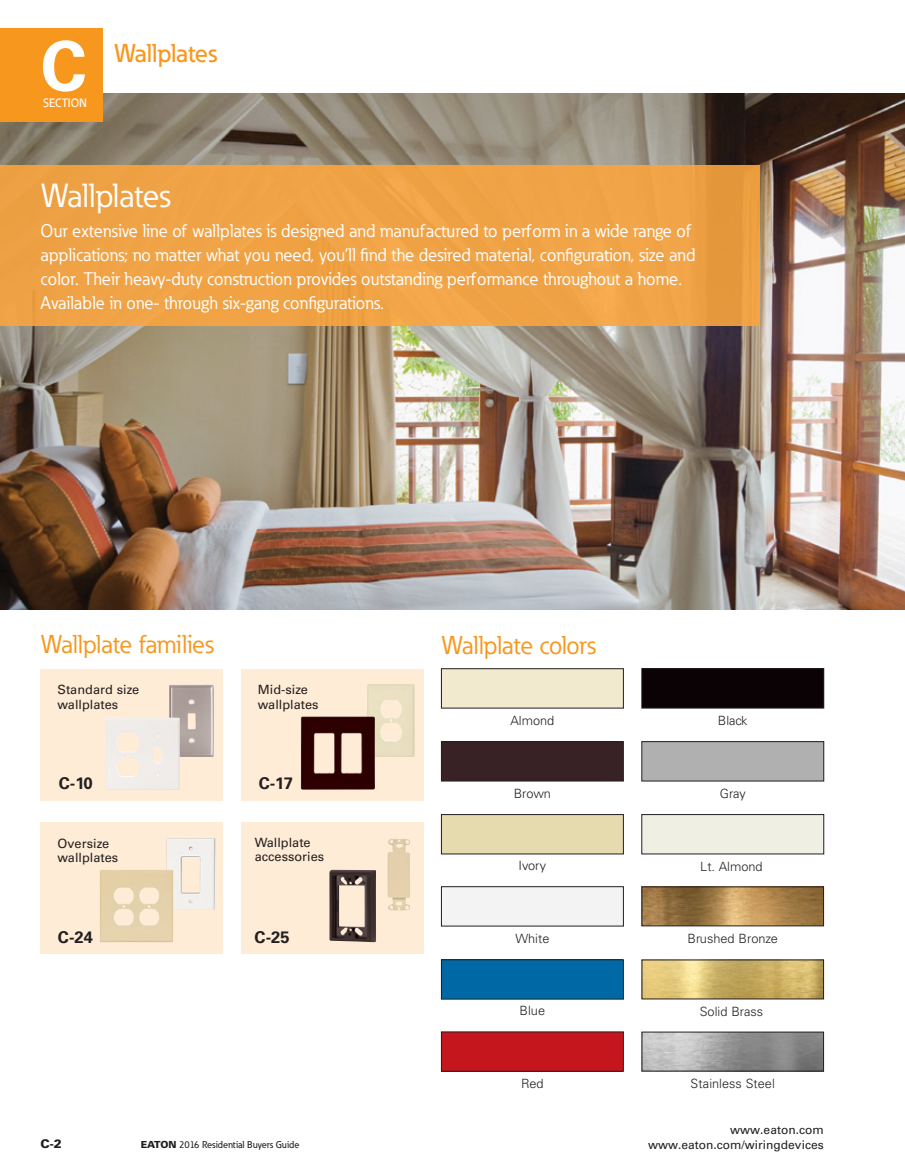
<style>
.page{position:relative;width:905px;height:1175px;background:#fff}
.page>*{position:absolute;margin:0;border:0;box-sizing:border-box;transform-origin:0 0}
.t1{font:700 69px "Univers LT Std";color:#fff}
.t2{font:33px "Eaton";letter-spacing:-.01em;color:#fff}
.t3{font:25.5px "Eaton";letter-spacing:-.005em;color:#f8971d}
.t4{font:500 25.5px "Eaton";color:#f8971d}
.t5{font:18px/24px "Eaton";color:#fff}
.t6{font:700 16.5px "Univers LT Std";letter-spacing:-.015em;color:#231f20}
.t7{font:300 12.75px "Univers LT Std";color:#231f20}
.t8{font:12.75px/14.2px "Univers LT Std";color:#231f20}
.t9{font:12px "Univers LT Std";color:#231f20}
.t10{font:500 12px "Eaton";color:#fff}
.t11{font:900 12px "Univers LT Std";color:#231f20}
.t12{font:500 9.75px "Eaton";color:#231f20}
.s1{font-family:"Univers LT Std";font-weight:900}
</style>
<div class="page">
<img style="left:0;top:94px;width:904px;height:515px">
<div style="left:40px;top:669px;width:183px;height:131px;background:#ffecd6"></div>
<div style="left:241px;top:669px;width:182px;height:131px;background:#ffecd6"></div>
<div style="left:40px;top:822px;width:183px;height:131px;background:#ffecd6"></div>
<div style="left:241px;top:822px;width:182px;height:131px;background:#ffecd6"></div>
<div style="left:641px;top:741px;width:182px;height:40px;background:#b1b0b1"></div>
<div style="left:641px;top:741px;width:183px;height:40px;border:1px solid #231f20"></div>
<div style="left:441px;top:741px;width:182px;height:40px;background:#382225"></div>
<div style="left:441px;top:741px;width:182px;height:40px;border:1px solid #231f20"></div>
<div style="left:441px;top:814px;width:182px;height:40px;background:#e6daaf"></div>
<div style="left:441px;top:814px;width:182px;height:40px;border:1px solid #231f20"></div>
<div style="left:441px;top:886px;width:182px;height:40px;background:#f4f3f3"></div>
<div style="left:441px;top:886px;width:182px;height:40px;border:1px solid #231f20"></div>
<div style="left:441px;top:668px;width:182px;height:40px;background:#f1eacf"></div>
<div style="left:441px;top:668px;width:182px;height:40px;border:1px solid #231f20"></div>
<div style="left:641px;top:668px;width:182px;height:40px;background:#0a0204"></div>
<div style="left:641px;top:668px;width:183px;height:40px;border:1px solid #231f20"></div>
<div style="left:641px;top:814px;width:182px;height:40px;background:#f0efe3"></div>
<div style="left:641px;top:814px;width:183px;height:40px;border:1px solid #231f20"></div>
<img style="left:643px;top:888px;width:178px;height:36px">
<div style="left:641px;top:886px;width:182px;height:40px;border:1px solid #231f20"></div>
<div style="left:441px;top:959px;width:182px;height:40px;background:#0069a5"></div>
<div style="left:441px;top:959px;width:182px;height:40px;border:1px solid #231f20"></div>
<div style="left:441px;top:1031px;width:182px;height:40px;background:#c4161c"></div>
<img style="left:643px;top:961px;width:178px;height:36px">
<img style="left:643px;top:1033px;width:178px;height:36px">
<div style="left:641px;top:1031px;width:182px;height:40px;border:1px solid #231f20"></div>
<img style="left:169px;top:684px;width:45px;height:73px">
<img style="left:105px;top:717px;width:75px;height:73px">
<img style="left:367px;top:684px;width:47px;height:73px">
<img style="left:301px;top:716px;width:74px;height:74px">
<img style="left:166px;top:838px;width:50px;height:72px">
<img style="left:100px;top:869px;width:73px;height:73px">
<img style="left:329px;top:869px;width:47px;height:73px">
<img style="left:387px;top:839px;width:23px;height:71px">
<div style="left:0;top:166px;width:759px;height:160px;background:#f0a345"></div>
<div style="left:0;top:28px;width:103px;height:93px;background:#f8971d"></div>
<h1 class="t1" style="left:41px;top:26px;width:48px">C</h1>
<p class="t10" style="left:43px;top:95px;width:45px">SECTION</p>
<h3 class="t4" style="left:114px;top:37px;width:105px">Wallplates</h3>
<h2 class="t2" style="left:40px;top:174px;width:131px">Wallplates</h2>
<p class="t5" style="left:40px;top:219px;width:656px">Our extensive line of wallplates is designed and manufactured to perform in a wide range of applications; no matter what you need, you’ll find the desired material, configuration, size and color. Their heavy-duty construction provides outstanding performance throughout a home.<br>Available in one- through six-gang configurations.</p>
<h3 class="t3" style="left:40px;top:628px;width:175px">Wallplate families</h3>
<p class="t8" style="left:58px;top:683px;width:83px">Standard size wallplates</p>
<p class="t8" style="left:258px;top:683px;width:62px">Mid-size wallplates</p>
<h3 class="t3" style="left:441px;top:628px;width:156px">Wallplate colors</h3>
<p class="t7" style="left:510px;top:713px;width:45px">Almond</p>
<p class="t7" style="left:717px;top:713px;width:31px">Black</p>
<p class="t6" style="left:59px;top:773px;width:35px">C-10</p>
<p class="t6" style="left:259px;top:773px;width:36px">C-17</p>
<p class="t7" style="left:513px;top:786px;width:39px">Brown</p>
<p class="t7" style="left:719px;top:785px;width:27px">Gray</p>
<p class="t8" style="left:58px;top:836px;width:62px">Oversize wallplates</p>
<p class="t8" style="left:255px;top:835px;width:71px">Wallplate accessories</p>
<p class="t7" style="left:518px;top:858px;width:29px">Ivory</p>
<p class="t7" style="left:700px;top:858px;width:64px">Lt. Almond</p>
<p class="t6" style="left:58px;top:927px;width:36px">C-24</p>
<p class="t6" style="left:255px;top:927px;width:36px">C-25</p>
<p class="t7" style="left:515px;top:930px;width:36px">White</p>
<p class="t7" style="left:687px;top:930px;width:92px">Brushed Bronze</p>
<p class="t7" style="left:519px;top:1003px;width:27px">Blue</p>
<p class="t7" style="left:699px;top:1003px;width:65px">Solid Brass</p>
<p class="t7" style="left:521px;top:1076px;width:24px">Red</p>
<p class="t7" style="left:690px;top:1076px;width:86px">Stainless Steel</p>
<p class="t9" style="left:730px;top:1122px;width:95px">www.eaton.com</p>
<p class="t11" style="left:40px;top:1136px;width:23px">C-2</p>
<p class="t12" style="left:141px;top:1138px;width:160px"><span class="s1">EATON</span> 2016 Residential Buyers Guide</p>
<p class="t9" style="left:648px;top:1137px;width:177px">www.eaton.com/wiringdevices</p>
</div>
